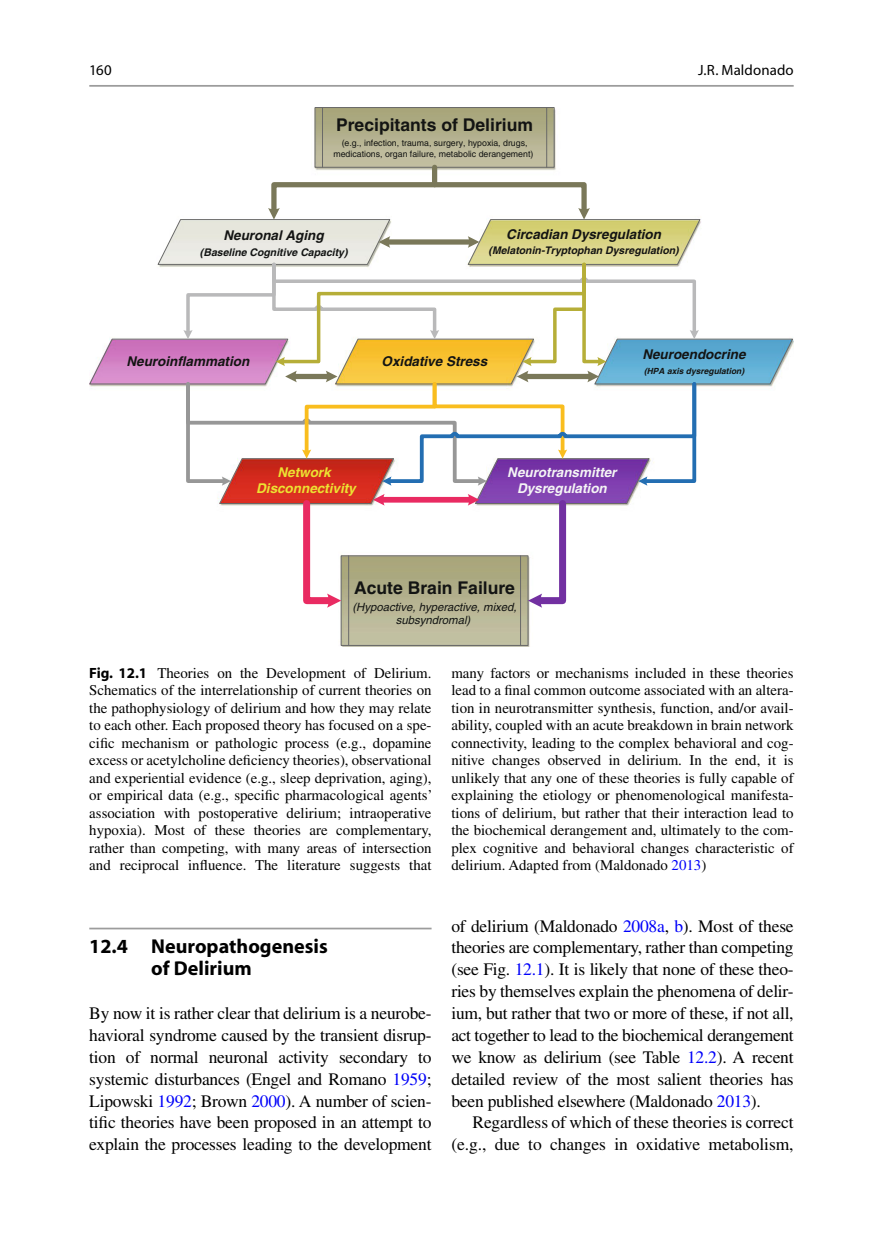
<style>
.page{position:relative;width:883px;height:1260px;background:#fff}
.page>*{position:absolute;margin:0;border:0;box-sizing:border-box;transform-origin:0 0}
.t1{font:700 20.12px/21.9px "Wygkkm Kcxbfq Myriad";color:#000}
.t2{font:17.5px/21.9px "Vdlbsw Lcthtc Times";letter-spacing:-.015em;color:#000;text-align:justify}
.t3{font:700 17.5px "Xngbmx Lhnwsy Helvetica";color:#131413}
.t4{font:14.88px/17.5px "Vdlbsw Lcthtc Times";color:#000;text-align:justify}
.t5{font:14.88px "Jkgftv Phxgpm Myriad";letter-spacing:.01em;color:#000}
.t6{font:italic 700 13.47px "Dbmyln Twvbhc Helvetica";color:#131413}
.t7{font:italic 700 13.47px/16.1px "Dbmyln Twvbhc Helvetica";color:#f5f5f5;text-align:center}
.t8{font:italic 700 13.47px/16.1px "Dbmyln Twvbhc Helvetica";color:#ece232;text-align:center}
.t9{font:italic 11.38px/13.7px "Fjggsm Qsrndc Helvetica";color:#131413;text-align:center}
.t10{font:italic 700 10.5px "Dbmyln Twvbhc Helvetica";color:#131413}
.t11{font:8.75px/10.5px "Kgbqgy Fgqctb Helvetica";color:#131413;text-align:center}
.t12{font:italic 700 8.4px "Dbmyln Twvbhc Helvetica";color:#131413}
.s1{font-family:"Wygkkm Kcxbfq Myriad";font-weight:700}
.s2{color:#0000fa}
</style>
<div class="page">
<hr style="left:89px;top:928px;width:343px;height:1px;background:#9c9c9c">
<img style="left:314px;top:108px;width:242px;height:538px">
<hr style="left:546px;top:108px;width:1px;height:59px;background:#696968">
<hr style="left:322px;top:108px;width:1px;height:59px;background:#696968">
<div style="left:315px;top:107px;width:240px;height:61px;border:1px solid #696968"></div>
<div style="left:341px;top:555px;width:187px;height:91px;border:1px solid #696968"></div>
<hr style="left:348px;top:556px;width:1px;height:89px;background:#696968">
<hr style="left:520px;top:556px;width:1px;height:89px;background:#696968">
<svg style="left:89px;top:162px;width:705px;height:446px"></svg>
<hr style="left:89px;top:85px;width:705px;height:2px;background:#9c9c9c">
<p class="t5" style="left:89px;top:64px;width:24px">160</p>
<p class="t3" style="left:336px;top:119px;width:198px">Precipitants of Delirium</p>
<p class="t11" style="left:333px;top:139px;width:201px">(e.g., infection, trauma, surgery, hypoxia, drugs, medications, organ failure, metabolic derangement)</p>
<p class="t5" style="left:698px;top:64px;width:97px">J.R. Maldonado</p>
<p class="t6" style="left:224px;top:229px;width:102px">Neuronal Aging</p>
<p class="t10" style="left:200px;top:249px;width:149px">(Baseline Cognitive Capacity)</p>
<p class="t6" style="left:506px;top:229px;width:156px">Circadian Dysregulation</p>
<p class="t10" style="left:489px;top:246px;width:192px">(Melatonin-Tryptophan Dysregulation)</p>
<p class="t6" style="left:127px;top:356px;width:124px">Neuroinflammation</p>
<p class="t6" style="left:382px;top:356px;width:107px">Oxidative Stress</p>
<p class="t6" style="left:642px;top:349px;width:105px">Neuroendocrine</p>
<p class="t12" style="left:644px;top:367px;width:102px">(HPA axis dysregulation)</p>
<p class="t8" style="left:256px;top:466px;width:101px">Network<br>Disconnectivity</p>
<p class="t7" style="left:507px;top:466px;width:111px">Neurotransmitter<br>Dysregulation</p>
<p class="t3" style="left:354px;top:581px;width:162px">Acute Brain Failure</p>
<p class="t9" style="left:352px;top:600px;width:166px">(Hypoactive, hyperactive, mixed, subsyndromal)</p>
<p class="t4" style="left:89px;top:665px;width:345px"><span class="s1">Fig. 12.1</span> Theories on the Development of Delirium.<br>Schematics of the interrelationship of current theories on the pathophysiology of delirium and how they may relate to each other. Each proposed theory has focused on a spe&shy;cific mechanism or pathologic process (e.g., dopamine excess or acetylcholine deficiency theories), observational and experiential evidence (e.g., sleep deprivation, aging), or empirical data (e.g., specific pharmacological agents’ association with postoperative delirium; intraoperative hypoxia). Most of these theories are complementary, rather than competing, with many areas of intersection and reciprocal influence. The literature suggests that</p>
<p class="t4" style="left:451px;top:665px;width:344px">many factors or mechanisms included in these theories lead to a final common outcome associated with an altera&shy;tion in neurotransmitter synthesis, function, and/or avail&shy;ability, coupled with an acute breakdown in brain network connectivity, leading to the complex behavioral and cog&shy;nitive changes observed in delirium. In the end, it is unlikely that any one of these theories is fully capable of explaining the etiology or phenomenological manifesta&shy;tions of delirium, but rather that their interaction lead to the biochemical derangement and, ultimately to the com&shy;plex cognitive and behavioral changes characteristic of delirium. Adapted from (Maldonado <span class="s2">2013</span> )</p>
<h1 class="t1" style="left:151px;top:937px;width:178px;text-indent:-62px">12.4 Neuropathogenesis of Delirium</h1>
<p class="t2" style="left:89px;top:1004px;width:344px">By now it is rather clear that delirium is a neurobe&shy;havioral syndrome caused by the tran sient disrup&shy;tion of normal neuronal activity secondary to systemic disturbances (Engel and Romano <span class="s2">1959</span> ; Lipowski <span class="s2">1992</span> ; Brown <span class="s2">2000</span> ). A number of scien&shy;tific theories have been proposed in an attempt to explain the processes leading to the development</p>
<p class="t2" style="left:451px;top:916px;width:344px">of delirium (Maldonado <span class="s2">2008a</span> , <span class="s2">b</span> ). Most of these theories are complementary, rather than competing (see Fig. <span class="s2">12.1</span> ). It is likely that none of these theo&shy;ries by themselves explain the phenomena of delir&shy;ium, but rather that two or more of these, if not all, act together to lead to the biochemical derangement we know as delirium (see Table <span class="s2">12.2</span> ). A recent detailed review of the most salient theories has been published elsewhere (Maldonado <span class="s2">2013</span> ).</p>
<p class="t2" style="left:451px;top:1113px;width:344px;text-align:right">Regardless of which of these theories is correct (e.g., due to changes in oxidative metabolism,</p>
</div>
